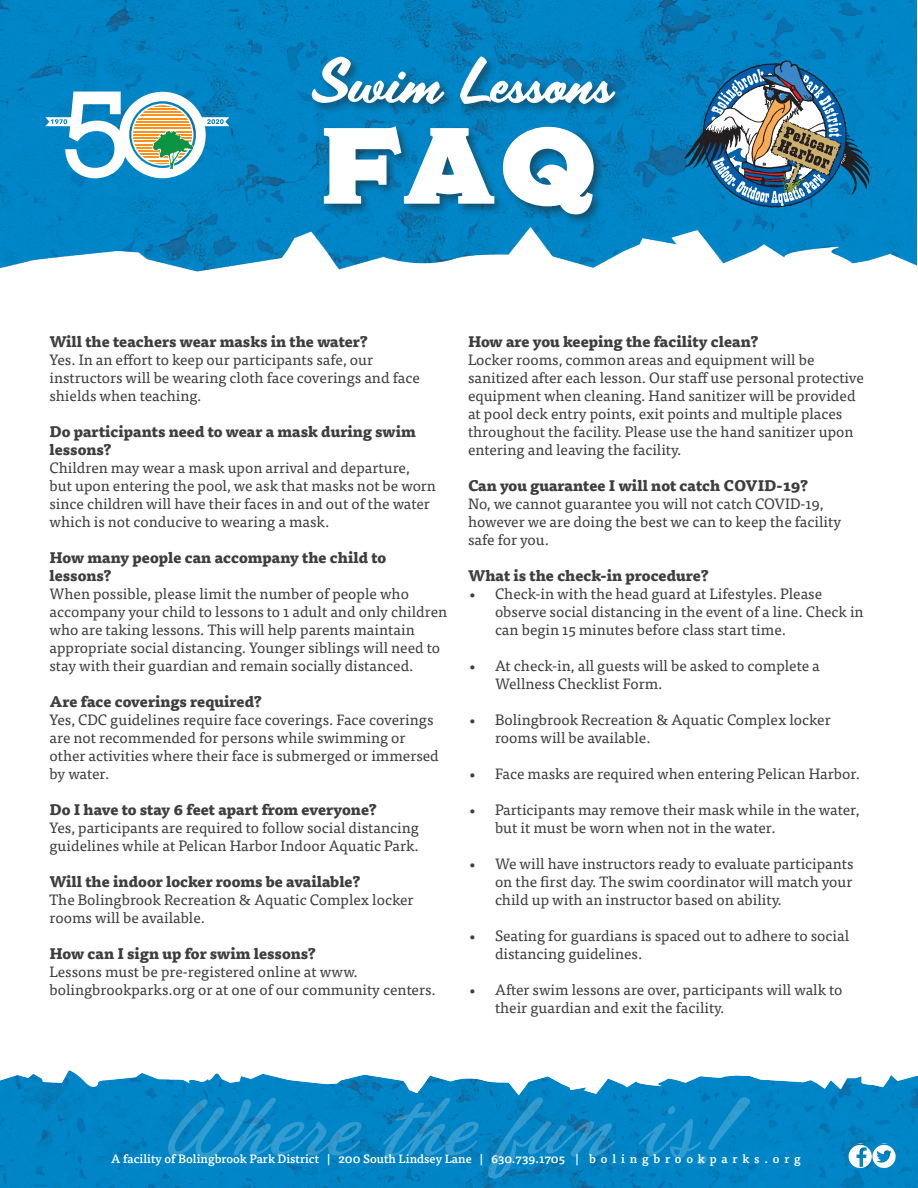
<style>
.page{position:relative;width:918px;height:1188px;background:#fff}
.page>*{position:absolute;margin:0;border:0;box-sizing:border-box;transform-origin:0 0}
.t1{font:100.5px "Modesto Initials Fill";color:#fff}
.t2{font:55.5px "Scriptorama JF Tradeshow";letter-spacing:.01em;color:#fff}
.t3{font:15px/18px "Tisa Pro";color:#3e3e3f}
.t4{font:800 15px/18px "Tisa Pro";color:#3e3e3f}
.t5{font:500 12px "Tisa Pro";color:#fff}
</style>
<div class="page">
<img style="left:0;top:1px;width:916px;height:271px">
<img style="left:0;top:1070px;width:918px;height:118px">
<svg style="left:849px;top:1145px;width:47px;height:23px"></svg>
<svg style="left:488px;top:1097px;width:127px;height:82px;background:#0c85c2"></svg>
<svg style="left:168px;top:1098px;width:311px;height:61px;background:#0e89c6"></svg>
<svg style="left:639px;top:1097px;width:111px;height:68px;background:#0988c8"></svg>
<svg style="left:686px;top:60px;width:184px;height:148px;background:#4a85a4"></svg>
<div style="left:309px;top:54px;width:318px;height:62px;background:#231f20;opacity:.5"></div>
<svg style="left:45px;top:92px;width:184px;height:86px"></svg>
<div style="left:321px;top:124px;width:285px;height:103px;background:#231f20;opacity:.5"></div>
<p class="t2" style="left:311px;top:43px;width:301px">Swim Lessons</p>
<p class="t1" style="left:321px;top:110px;width:278px">FAQ</p>
<p class="t4" style="left:50px;top:332px;width:320px">Will the teachers wear masks in the water?</p>
<p class="t3" style="left:50px;top:350px;width:372px">Yes. In an effort to keep our participants safe, our instructors will be wearing cloth face coverings and face shields when teaching.</p>
<p class="t4" style="left:50px;top:422px;width:368px">Do participants need to wear a mask during swim lessons?</p>
<p class="t3" style="left:50px;top:458px;width:388px">Children may wear a mask upon arrival and departure, but upon entering the pool, we ask that masks not be worn since children will have their faces in and out of the water which is not conducive to wearing a mask.</p>
<p class="t4" style="left:50px;top:548px;width:338px">How many people can accompany the child to lessons?</p>
<p class="t3" style="left:50px;top:584px;width:399px">When possible, please limit the number of people who accompany your child to lessons to 1 adult and only children who are taking lessons. This will help parents maintain appropriate social distancing. Younger siblings will need to stay with their guardian and remain socially distanced.</p>
<p class="t4" style="left:50px;top:692px;width:214px">Are face coverings required?</p>
<p class="t3" style="left:50px;top:710px;width:391px">Yes, CDC guidelines require face coverings. Face coverings are not recommended for persons while swimming or other activities where their face is submerged or immersed by water.</p>
<p class="t4" style="left:50px;top:800px;width:329px">Do I have to stay 6 feet apart from everyone?</p>
<p class="t3" style="left:50px;top:818px;width:371px">Yes, participants are required to follow social distancing guidelines while at Pelican Harbor Indoor Aquatic Park.</p>
<p class="t4" style="left:50px;top:872px;width:313px">Will the indoor locker rooms be available?</p>
<p class="t3" style="left:50px;top:890px;width:366px">The Bolingbrook Recreation &amp; Aquatic Complex locker rooms will be available.</p>
<p class="t4" style="left:50px;top:944px;width:268px">How can I sign up for swim lessons?</p>
<p class="t3" style="left:50px;top:962px;width:388px">Lessons must be pre-registered online at www. bolingbrookparks.org or at one of our community centers.</p>
<p class="t4" style="left:468px;top:332px;width:292px">How are you keeping the facility clean?</p>
<p class="t3" style="left:468px;top:350px;width:398px">Locker rooms, common areas and equipment will be sanitized after each lesson. Our staff use personal protective equipment when cleaning. Hand sanitizer will be provided at pool deck entry points, exit points and multiple places throughout the facility. Please use the hand sanitizer upon entering and leaving the facility.</p>
<p class="t4" style="left:468px;top:476px;width:342px">Can you guarantee I will not catch COVID-19?</p>
<p class="t3" style="left:468px;top:494px;width:375px">No, we cannot guarantee you will not catch COVID-19, however we are doing the best we can to keep the facility safe for you.</p>
<p class="t4" style="left:468px;top:566px;width:242px">What is the check-in procedure?</p>
<p class="t3" style="left:495px;top:584px;width:370px;text-indent:-27px">• Check-in with the head guard at Lifestyles. Please observe social distancing in the event of a line. Check in can begin 15 minutes before class start time.</p>
<p class="t3" style="left:495px;top:656px;width:326px;text-indent:-27px">• At check-in, all guests will be asked to complete a<br>Wellness Checklist Form.</p>
<p class="t3" style="left:495px;top:710px;width:337px;text-indent:-27px">• Bolingbrook Recreation &amp; Aquatic Complex locker rooms will be available.</p>
<p class="t3" style="left:468px;top:764px;width:394px">• Face masks are required when entering Pelican Harbor.</p>
<p class="t3" style="left:495px;top:800px;width:366px;text-indent:-27px">• Participants may remove their mask while in the water, but it must be worn when not in the water.</p>
<p class="t3" style="left:495px;top:854px;width:360px;text-align:justify;text-indent:-27px">• We will have instructors ready to evaluate participants on the first day. The swim coordinator will match your child up with an instructor based on ability.</p>
<p class="t3" style="left:495px;top:926px;width:356px;text-indent:-27px">• Seating for guardians is spaced out to adhere to social distancing guidelines.</p>
<p class="t3" style="left:495px;top:980px;width:349px;text-indent:-27px">• After swim lessons are over, participants will walk to their guardian and exit the facility.</p>
<p class="t5" style="left:111px;top:1150px;width:691px">A facility of Bolingbrook Park District | 200 South Lindsey Lane | 630.739.1705 | b o l i n g b r o o k p a r k s . o r g</p>
</div>
